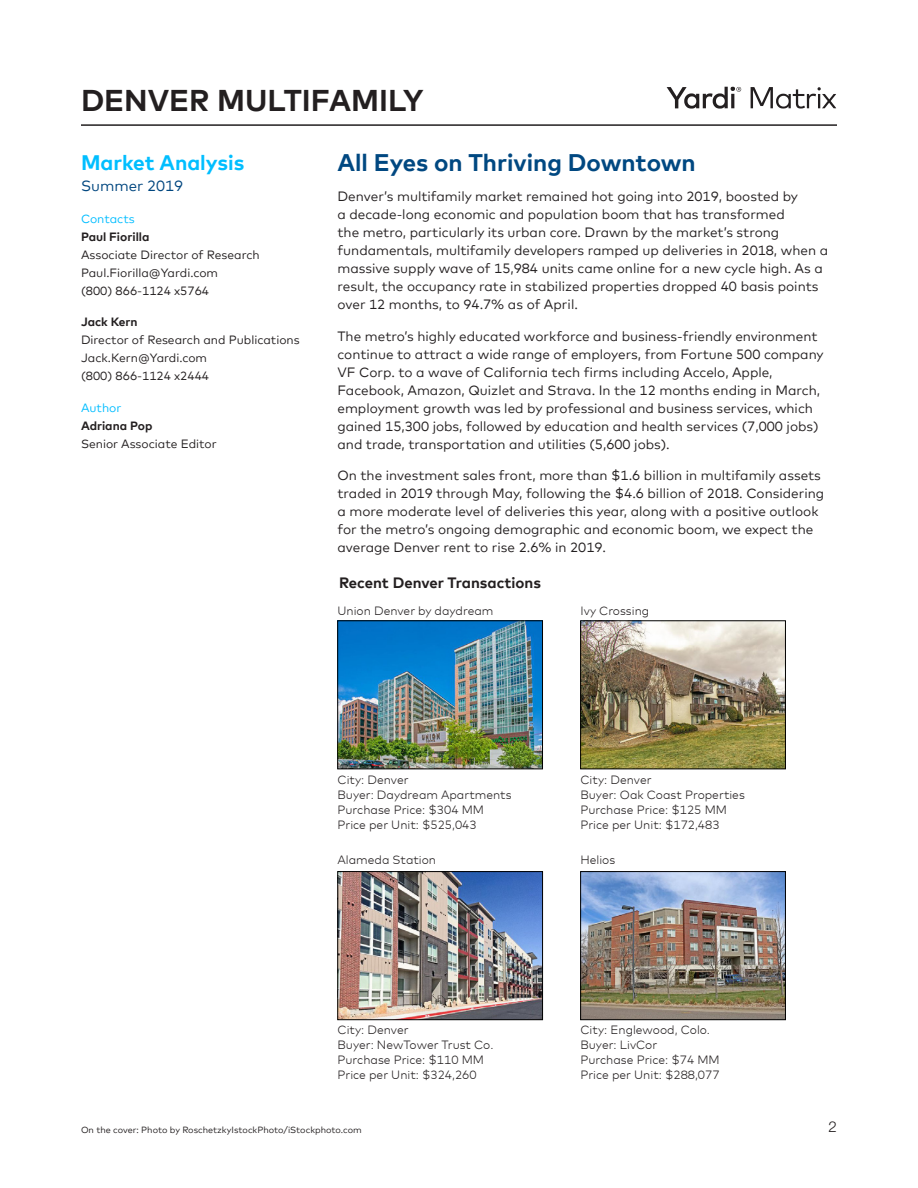
<style>
.page{position:relative;width:918px;height:1188px;background:#fff}
.page>*{position:absolute;margin:0;border:0;box-sizing:border-box;transform-origin:0 0}
.Heading_1{font:700 30px "Mark Offc Pro";color:#231f20}
.Matrix_Head{font:700 24px "Mark Offc Pro";color:#004881}
.Matrix_Body_Note{font:700 21px "Mark Offc Pro";color:#00beff}
.Matrix_Chart_Heads{font:700 15px "Mark Offc Pro";color:#231f20}
.Matrix_Body_Note-2{font:15px "Mark Offc Pro";color:#00467f}
.t1{font:300 15px "Helvetica Neue LT Std";color:#231f20}
.Matrix_Body{font:13.5px/18px "Mark Offc Pro";color:#231f20}
.t2{font:300 12px/15px "Mark Offc Pro";color:#231f20}
.Matrix_Body_Note-3{font:12px/18px "Mark Offc Pro";color:#231f20}
.Matrix_Body_Note-4{font:12px "Mark Offc Pro";color:#00bdff}
.Matrix_Body_Note-5{font:9px "Mark Offc Pro";color:#231f20}
.s1{font-weight:700}
</style>
<div class="page">
<hr style="left:81px;top:124px;width:756px;height:2px;background:#231f20">
<svg style="left:667px;top:86px;width:74px;height:23px"></svg>
<svg style="left:751px;top:87px;width:85px;height:22px"></svg>
<img style="left:582px;top:623px;width:202px;height:144px">
<div style="left:580px;top:621px;width:206px;height:148px;border:1px solid #000"></div>
<img style="left:582px;top:873px;width:202px;height:145px">
<div style="left:580px;top:871px;width:206px;height:149px;border:1px solid #000"></div>
<img style="left:340px;top:623px;width:201px;height:144px">
<div style="left:338px;top:621px;width:205px;height:148px;border:1px solid #000"></div>
<img style="left:340px;top:873px;width:201px;height:145px">
<div style="left:338px;top:871px;width:205px;height:149px;border:1px solid #000"></div>
<p class="Heading_1" style="left:81px;top:77px;width:344px">DENVER MULTIFAMILY</p>
<p class="Matrix_Body_Note" style="left:81px;top:147px;width:165px">Market Analysis</p>
<p class="Matrix_Body_Note-2" style="left:81px;top:175px;width:104px">Summer 2019</p>
<p class="Matrix_Body_Note-4" style="left:81px;top:209px;width:55px">Contacts</p>
<p class="Matrix_Body_Note-3" style="left:81px;top:226px;width:180px"><span class="s1">Paul Fiorilla<br></span>Associate Director of Research<br>Paul.Fiorilla@Yardi.com<br>(800) 866-1124 x5764</p>
<p class="Matrix_Body_Note-3" style="left:81px;top:312px;width:220px"><span class="s1">Jack Kern<br></span>Director of Research and Publications<br>Jack.Kern@Yardi.com<br>(800) 866-1124 x2444</p>
<p class="Matrix_Body_Note-4" style="left:81px;top:398px;width:42px">Author</p>
<p class="Matrix_Body_Note-3" style="left:81px;top:415px;width:137px"><span class="s1">Adriana Pop<br></span>Senior Associate Editor</p>
<p class="Matrix_Head" style="left:338px;top:144px;width:360px">All Eyes on Thriving Downtown</p>
<p class="Matrix_Body" style="left:338px;top:186px;width:492px">Denver’s multifamily market remained hot going into 2019, boosted by<br>a decade-long economic and population boom that has transformed<br>the metro, particularly its urban core. Drawn by the market’s strong fundamentals, multifamily developers ramped up deliveries in 2018, when a massive supply wave of 15,984 units came online for a new cycle high. As a result, the occupancy rate in stabilized properties dropped 40 basis points over 12 months, to 94.7% as of April.</p>
<p class="Matrix_Body" style="left:338px;top:326px;width:488px">The metro’s highly educated workforce and business-friendly environment continue to attract a wide range of employers, from Fortune 500 company VF Corp. to a wave of California tech firms including Accelo, Apple, Facebook, Amazon, Quizlet and Strava. In the 12 months ending in March, employment growth was led by professional and business services, which gained 15,300 jobs, followed by education and health services (7,000 jobs) and trade, transportation and utilities (5,600 jobs).</p>
<p class="Matrix_Body" style="left:338px;top:465px;width:488px">On the investment sales front, more than $1.6 billion in multifamily assets traded in 2019 through May, following the $4.6 billion of 2018. Considering a more moderate level of deliveries this year, along with a positive outlook for the metro’s ongoing demographic and economic boom, we expect the average Denver rent to rise 2.6% in 2019.</p>
<p class="Matrix_Chart_Heads" style="left:339px;top:571px;width:203px">Recent Denver Transactions</p>
<p class="t2" style="left:338px;top:602px;width:158px">Union Denver by daydream</p>
<p class="t2" style="left:580px;top:602px;width:70px">Ivy Crossing</p>
<p class="t2" style="left:338px;top:771px;width:176px">City: Denver<br>Buyer: Daydream Apartments<br>Purchase Price: $304 MM</p>
<p class="t2" style="left:338px;top:816px;width:141px">Price per Unit: $525,043</p>
<p class="t2" style="left:338px;top:852px;width:100px">Alameda Station</p>
<p class="t2" style="left:580px;top:771px;width:73px">City: Denver</p>
<p class="t2" style="left:580px;top:786px;width:166px">Buyer: Oak Coast Properties<br>Purchase Price: $125 MM</p>
<p class="t2" style="left:580px;top:816px;width:141px">Price per Unit: $172,483</p>
<p class="t2" style="left:580px;top:852px;width:36px">Helios</p>
<p class="t2" style="left:338px;top:1022px;width:157px">City: Denver<br>Buyer: NewTower Trust Co.<br>Purchase Price: $110 MM</p>
<p class="t2" style="left:338px;top:1067px;width:141px">Price per Unit: $324,260</p>
<p class="t2" style="left:580px;top:1022px;width:141px">City: Englewood, Colo.<br>Buyer: LivCor<br>Purchase Price: $74 MM</p>
<p class="t2" style="left:580px;top:1067px;width:141px">Price per Unit: $288,077</p>
<p class="Matrix_Body_Note-5" style="left:81px;top:1123px;width:282px">On the cover: Photo by RoschetzkyIstockPhoto/iStockphoto.com</p>
<p class="t1" style="left:829px;top:1118px;width:10px">2</p>
</div>
